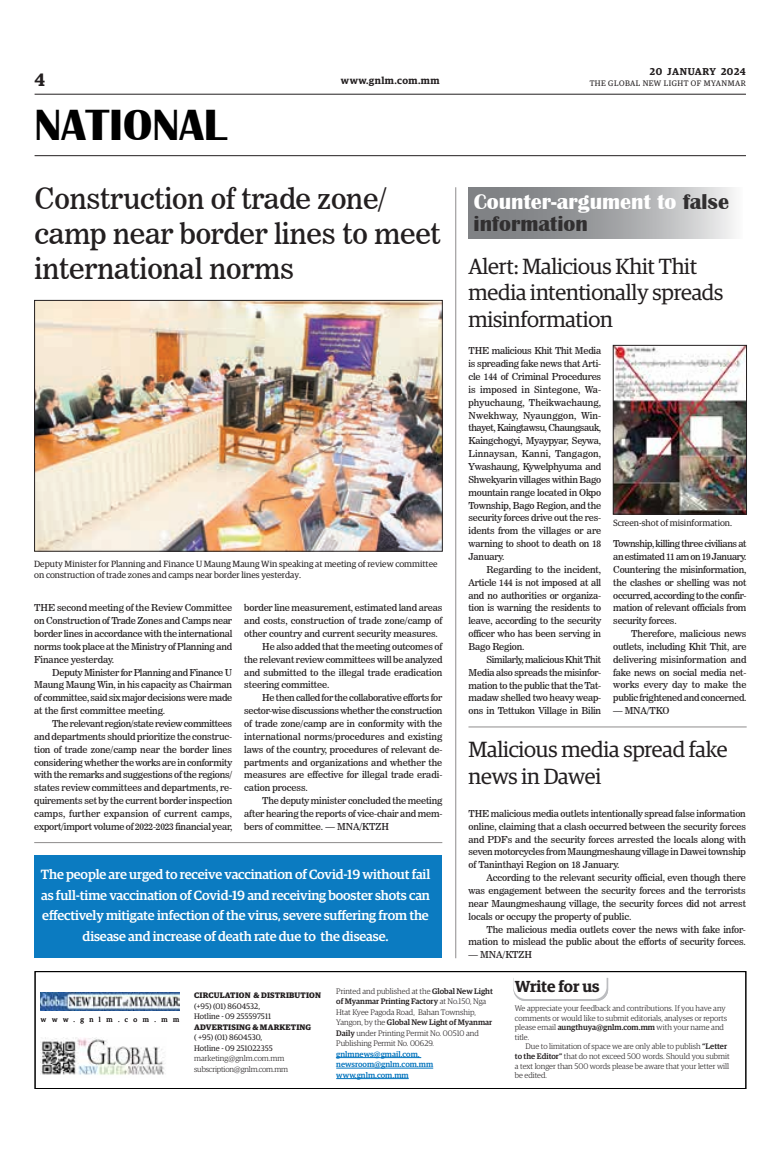
<style>
.page{position:relative;width:773px;height:1152px;background:#fff}
.page>*{position:absolute;margin:0;border:0;box-sizing:border-box;transform-origin:0 0}
.t1{font:700 45px "Britannic";color:#000}
._2_Clm_Head{font:29px/34.8px "News 706 BT Roman C";letter-spacing:-.01em;color:#231f20}
._2_Clm_Head-2{font:22px/26.4px "Guardian Egyp";letter-spacing:-.01em;color:#231f20}
._1_Clm_Head{font:22px/26.4px "Guardian Egyp";letter-spacing:-.01em;color:#231f20}
.t2{font:700 22px/21.4px "Britannic";color:#fff}
.t3{font:600 18px "Guardian Egyp";color:#231f20}
.t4{font:600 16px "Guardian Egyp";letter-spacing:-.005em;color:#231f20}
.Brief_2nd_Body{font:500 13.4px/20.7px "Guardian Egyp";letter-spacing:-.01em;color:#fff;text-align:center}
.t5{font:600 10px "Guardian Egyp";letter-spacing:.045em;color:#231f20}
._2nd_Body{font:9.5px/12.9px "News 706 BT Roman C";letter-spacing:-.01em;color:#231f20;text-align:justify}
.Normal_Para{font:9.5px/12.9px "News 706 BT Roman C";letter-spacing:-.02em;color:#231f20;text-align:justify}
.t6{font:9px/10.8px "Guardian Egyp";color:#231f20}
.t7{font:300 8px/9.6px "Guardian Egyp";color:#231f20}
.t8{font:8px "Guardian Egyp";color:#231f20}
.t9{font:500 8px/10.5px "Guardian Egyp";color:#0072bc}
.t10{font:700 8px "Guardian Egyp";letter-spacing:.02em;color:#231f20}
.t11{font:8px "Guardian Egyp";letter-spacing:.06em;color:#231f20}
.t12{font:300 8px "Guardian Egyp";letter-spacing:-.02em;color:#231f20}
.t13{font:7px "Guardian Egyp";letter-spacing:.785em;color:#231f20}
.s1{color:#312f30}
.s2{font-weight:500}
</style>
<div class="page">
<hr style="left:35px;top:94px;width:711px;height:1px;background:#231f20">
<hr style="left:35px;top:155px;width:711px;height:1px;background:#231f20">
<img style="left:41px;top:1037px;width:123px;height:38px">
<hr style="left:336px;top:1057px;width:45px;height:1px;background:#0072bc">
<hr style="left:381px;top:1057px;width:40px;height:1px;background:#0072bc">
<hr style="left:336px;top:1068px;width:97px;height:1px;background:#0072bc">
<hr style="left:336px;top:1078px;width:73px;height:1px;background:#0072bc">
<div style="left:35px;top:971px;width:711px;height:118px;border:1px solid #000"></div>
<svg style="left:513px;top:977px;width:95px;height:24px"></svg>
<img style="left:41px;top:993px;width:138px;height:17px">
<img style="left:36px;top:302px;width:404px;height:247px">
<div style="left:34px;top:300px;width:408px;height:251px;border:1px solid #231f20"></div>
<svg style="left:468px;top:187px;width:266px;height:52px;background:#a5a6a8"></svg>
<img style="left:615px;top:347px;width:129px;height:165px">
<div style="left:613px;top:345px;width:133px;height:169px;border:1px solid #231f20"></div>
<hr style="left:455px;top:187px;width:1px;height:771px;background:#231f20">
<hr style="left:468px;top:727px;width:278px;height:1px;background:#231f20">
<div style="left:35px;top:855px;width:407px;height:103px;background:#0b7bc1"></div>
<hr style="left:34px;top:842px;width:408px;height:1px;background:#231f20">
<h3 class="t3" style="left:35px;top:67px;width:12px">4</h3>
<p class="t1" style="left:35px;top:100px;width:193px">NATIONAL</p>
<p class="t5" style="left:649px;top:64px;width:97px">20 JANUARY 2024</p>
<p class="t5" style="left:341px;top:73px;width:100px">www.gnlm.com.mm</p>
<p class="t11" style="left:589px;top:78px;width:158px">THE GLOBAL NEW LIGHT OF MYANMAR</p>
<p class="_2_Clm_Head" style="left:35px;top:181px;width:407px">Construction of trade zone/ camp near border lines to meet international norms</p>
<p class="t6" style="left:34px;top:558px;width:405px">Deputy Minister for Planning and Finance U Maung Maung Win speaking at meeting of review committee on construction of trade zones and camps near border lines yesterday.</p>
<p class="Normal_Para" style="left:34px;top:601px;width:200px">THE second meeting of the Review Committee on Construction of Trade Zones and Camps near border lines in accordance with the international norms took place at the Ministry of Planning and Finance yesterday.</p>
<p class="_2nd_Body" style="left:34px;top:666px;width:200px;text-indent:18px">Deputy Minister for Planning and Finance U Maung Maung Win, in his capacity as Chairman of committee, said six major decisions were made at the first committee meeting.</p>
<p class="_2nd_Body" style="left:34px;top:717px;width:200px;text-indent:18px">The relevant region/state review committees and departments should prioritize the construc&shy;tion of trade zone/camp near the border lines considering whether the works are in conformity with the remarks and suggestions of the regions/ states review committees and departments, re&shy;quirements set by the current border inspection camps, further expansion of current camps, export/import volume of 2022-2023 financial year,</p>
<p class="_2nd_Body" style="left:244px;top:601px;width:199px">border line measurement, estimated land areas and costs, construction of trade zone/camp of other country and current security measures.</p>
<p class="_2nd_Body" style="left:244px;top:640px;width:200px;text-indent:18px">He also added that the meeting outcomes of the relevant review committees will be analyzed and submitted to the illegal trade eradication steering committee.</p>
<p class="_2nd_Body" style="left:244px;top:691px;width:199px;text-indent:18px">He then called for the collaborative efforts for sector-wise discussions whether the construction of trade zone/camp are in conformity with the international norms/procedures and existing laws of the country, procedures of relevant de&shy;partments and organizations and whether the measures are effective for illegal trade eradi&shy;cation process.</p>
<p class="_2nd_Body" style="left:244px;top:794px;width:200px;text-indent:18px">The deputy minister concluded the meeting after hearing the reports of vice-chair and mem&shy;bers of committee. — MNA/KTZH</p>
<p class="Brief_2nd_Body" style="left:41px;top:863px;width:391px">The people are urged to receive vaccination of Covid-19 without fail as full-time vaccination of Covid-19 and receiving booster shots can effectively mitigate infection of the virus, severe suffering from the disease and increase of death rate due to the disease.</p>
<p class="t2" style="left:473px;top:191px;width:257px">Counter-argument to <span class="s1">false information</span></p>
<p class="_2_Clm_Head-2" style="left:468px;top:251px;width:256px">Alert: Malicious Khit Thit media intentionally spreads misinformation</p>
<p class="Normal_Para" style="left:468px;top:344px;width:134px">THE malicious Khit Thit Media is spreading fake news that Arti&shy;cle 144 of Criminal Procedures is imposed in Sintegone, Wa&shy;phyuchaung, Theikwachaung, Nwekhway, Nyaunggon, Win&shy;thayet, Kaingtawsu, Chaungsauk, Kaingchogyi, Myaypyar, Seywa, Linnaysan, Kanni, Tangagon, Ywashaung, Kywelphyuma and Shwekyarin villages within Bago mountain range located in Okpo Township, Bago Region, and the security forces drive out the res&shy;idents from the villages or are warning to shoot to death on 18<br>January.</p>
<p class="_2nd_Body" style="left:468px;top:563px;width:134px;text-indent:18px">Regarding to the incident, Article 144 is not imposed at all and no authorities or organiza&shy;tion is warning the residents to leave, according to the security officer who has been serving in Bago Region.</p>
<p class="_2nd_Body" style="left:468px;top:653px;width:134px;text-indent:18px">Similarly, malicious Khit Thit Media also spreads the misinfor&shy;mation to the public that the Tat&shy;madaw shelled two heavy weap&shy;ons in Tettukon Village in Bilin</p>
<p class="_1_Clm_Head" style="left:468px;top:735px;width:261px">Malicious media spread fake news in Dawei</p>
<p class="Normal_Para" style="left:468px;top:807px;width:279px">THE malicious media outlets intentionally spread false information online, claiming that a clash occurred between the security forces and PDFs and the security forces arrested the locals along with seven motorcycles from Maungmeshaung village in Dawei township of Taninthayi Region on 18 January.</p>
<p class="_2nd_Body" style="left:468px;top:871px;width:279px;text-indent:18px">According to the relevant security official, even though there was engagement between the security forces and the terrorists near Maungmeshaung village, the security forces did not arrest locals or occupy the property of public.</p>
<p class="_2nd_Body" style="left:468px;top:923px;width:279px;text-align:right">The malicious media outlets cover the news with fake infor&shy;mation to mislead the public about the efforts of security forces.</p>
<p class="_2nd_Body" style="left:468px;top:948px;width:65px">— MNA/KTZH</p>
<p class="t6" style="left:613px;top:517px;width:121px">Screen-shot of misinformation.</p>
<p class="_2nd_Body" style="left:613px;top:537px;width:135px">Township, killing three civilians at an estimated 11 am on 19 January.<br>Countering the misinformation, the clashes or shelling was not occurred, according to the confir&shy;mation of relevant officials from security forces.</p>
<p class="_2nd_Body" style="left:613px;top:627px;width:135px;text-indent:18px">Therefore, malicious news outlets, including Khit Thit, are delivering misinformation and fake news on social media net&shy;works every day to make the public frightened and concerned.</p>
<p class="_2nd_Body" style="left:613px;top:704px;width:58px">— MNA/TKO</p>
<p class="t13" style="left:41px;top:1014px;width:140px">www.gnlm.com.mm</p>
<p class="t10" style="left:194px;top:989px;width:128px">CIRCULATION &amp; DISTRIBUTION</p>
<p class="t8" style="left:194px;top:1001px;width:67px">(+95) (01) 8604532,</p>
<p class="t8" style="left:194px;top:1011px;width:78px">Hotline - 09 255597511</p>
<p class="t10" style="left:194px;top:1021px;width:118px">ADVERTISING &amp; MARKETING</p>
<p class="t8" style="left:194px;top:1032px;width:70px">( +95) (01) 8604530,</p>
<p class="t8" style="left:194px;top:1043px;width:80px">Hotline - 09 251022355</p>
<p class="t7" style="left:194px;top:1053px;width:92px">marketing@gnlm.com.mm</p>
<p class="t12" style="left:194px;top:1064px;width:95px">subscription@gnlm.com.mm</p>
<p class="t7" style="left:336px;top:985px;width:158px;line-height:10.5px">Printed and published at the <span class="s2">Global New Light of Myanmar Printing Factory</span> at No.150, Nga Htat Kyee Pagoda Road, Bahan Township, Yangon, by the <span class="s2">Global New Light of Myanmar Daily</span> under Printing Permit No. 00510 and Publishing Permit No. 00629.</p>
<p class="t9" style="left:336px;top:1048px;width:98px">gnlmnews@gmail.com, newsroom@gnlm.com.mm www.gnlm.com.mm</p>
<p class="t4" style="left:515px;top:974px;width:86px">Write for us</p>
<p class="t7" style="left:515px;top:1003px;width:214px">We appreciate your feedback and contributions. If you have any comments or would like to submit editorials, analyses or reports please email <span class="s2">aungthuya@gnlm.com.mm</span> with your name and title.</p>
<p class="t7" style="left:515px;top:1041px;width:216px;text-indent:11px">Due to limitation of space we are only able to publish <span class="s2">“Letter to the Editor”</span> that do not exceed 500 words. Should you submit a text longer than 500 words please be aware that your letter will be edited.</p>
</div>
